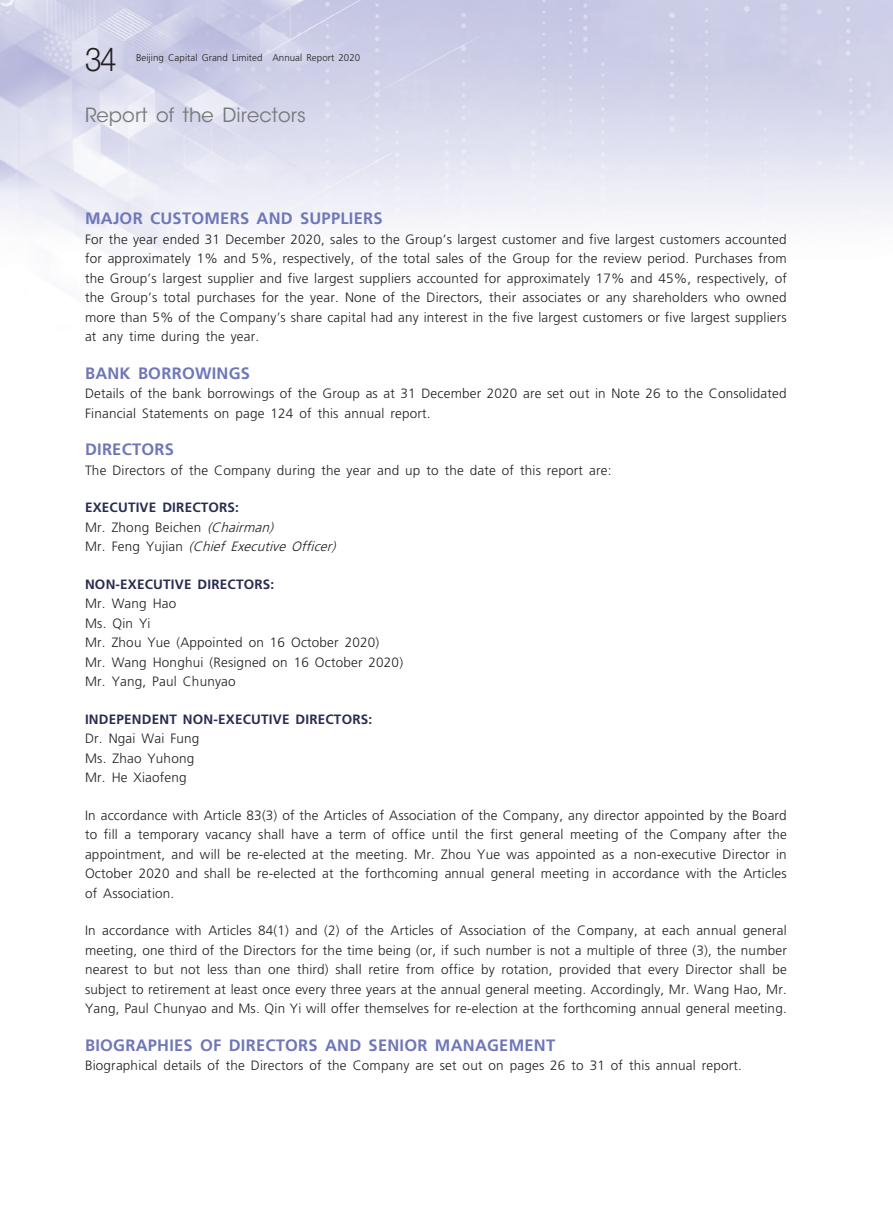
<style>
.page{position:relative;width:893px;height:1212px;background:#fff}
.page>*{position:absolute;margin:0;border:0;box-sizing:border-box;transform-origin:0 0}
.t1{font:300 33px "Helvetica Neue LT Std";color:#231f20;scale:.9 1}
.t2{font:19.5px "ITC Avant Garde Std";letter-spacing:.005em;color:#76787b}
._03_H1{font:700 16.5px "Frutiger LT Std";letter-spacing:.015em;color:#6f77b9}
._11_P0{font:300 13.5px/19.5px "Frutiger LT Std";letter-spacing:.015em;color:#231f20;text-align:justify}
._04___H2{font:700 13.5px "Frutiger LT Std";letter-spacing:.015em;color:#2a2c51}
._11_P0-2{font:italic 300 13.5px "Frutiger LT Std";color:#231f20}
.t3{font:300 9.75px "Frutiger LT Std";letter-spacing:.005em;color:#231f20}
.s1{font-style:italic}
.s2{font-style:normal}
</style>
<div class="page">
<img style="left:0;top:0;width:893px;height:253px">
<h1 class="t1" style="left:85px;top:39px;width:37px">34</h1>
<h2 class="t2" style="left:85px;top:103px;width:222px">Report of the Directors</h2>
<p class="t3" style="left:136px;top:52px;width:226px">Beijing Capital Grand Limited Annual Report 2020</p>
<p class="_03_H1" style="left:85px;top:209px;width:299px">MAJOR CUSTOMERS AND SUPPLIERS</p>
<p class="_11_P0" style="left:85px;top:230px;width:703px">For the year ended 31 December 2020, sales to the Group’s largest customer and five largest customers accounted for approximately 1% and 5%, respectively, of the total sales of the Group for the review period. Purchases from the Group’s largest supplier and five largest suppliers accounted for approximately 17% and 45%, respectively, of the Group’s total purchases for the year. None of the Directors, their associates or any shareholders who owned more than 5% of the Company’s share capital had any interest in the five largest customers or five largest suppliers at any time during the year.</p>
<p class="_03_H1" style="left:85px;top:363px;width:167px">BANK BORROWINGS</p>
<p class="_11_P0" style="left:85px;top:384px;width:703px">Details of the bank borrowings of the Group as at 31 December 2020 are set out in Note 26 to the Consolidated<br>Financial Statements on page 124 of this annual report.</p>
<p class="_03_H1" style="left:85px;top:440px;width:90px">DIRECTORS</p>
<p class="_11_P0" style="left:85px;top:461px;width:528px">The Directors of the Company during the year and up to the date of this report are:</p>
<p class="_04___H2" style="left:85px;top:500px;width:156px">EXECUTIVE DIRECTORS:</p>
<p class="_11_P0" style="left:85px;top:518px;width:193px">Mr. Zhong Beichen <span class="s1">(Chairman)</span></p>
<p class="_11_P0-2" style="left:85px;top:539px;width:256px"><span class="s2">M r . F e n g Y u j i a n</span> (Chief Executive Officer)</p>
<p class="_04___H2" style="left:85px;top:576px;width:191px">NON-EXECUTIVE DIRECTORS:</p>
<p class="_11_P0" style="left:85px;top:594px;width:93px">Mr. Wang Hao</p>
<p class="_11_P0" style="left:85px;top:614px;width:67px">Ms. Qin Yi</p>
<p class="_11_P0" style="left:85px;top:633px;width:296px">Mr. Zhou Yue (Appointed on 16 October 2020)</p>
<p class="_11_P0" style="left:85px;top:653px;width:320px">Mr. Wang Honghui (Resigned on 16 October 2020)</p>
<p class="_11_P0" style="left:85px;top:672px;width:152px">Mr. Yang, Paul Chunyao</p>
<p class="_04___H2" style="left:85px;top:711px;width:289px">INDEPENDENT NON-EXECUTIVE DIRECTORS:</p>
<p class="_11_P0" style="left:85px;top:729px;width:116px">Dr. Ngai Wai Fung</p>
<p class="_11_P0" style="left:85px;top:749px;width:111px">Ms. Zhao Yuhong</p>
<p class="_11_P0" style="left:85px;top:768px;width:103px">Mr. He Xiaofeng</p>
<p class="_11_P0" style="left:85px;top:806px;width:703px">In accordance with Article 83(3) of the Articles of Association of the Company, any director appointed by the Board to fill a temporary vacancy shall have a term of office until the first general meeting of the Company after the appointment, and will be re-elected at the meeting. Mr. Zhou Yue was appointed as a non-executive Director in October 2020 and shall be re-elected at the forthcoming annual general meeting in accordance with the Articles of Association.</p>
<p class="_11_P0" style="left:85px;top:921px;width:703px">In accordance with Articles 84(1) and (2) of the Articles of Association of the Company, at each annual general meeting, one third of the Directors for the time being (or, if such number is not a multiple of three (3), the number nearest to but not less than one third) shall retire from office by rotation, provided that every Director shall be subject to retirement at least once every three years at the annual general meeting. Accordingly, Mr. Wang Hao, Mr.<br>Yang, Paul Chunyao and Ms. Qin Yi will offer themselves for re-election at the forthcoming annual general meeting.</p>
<p class="_03_H1" style="left:85px;top:1035px;width:472px">BIOGRAPHIES OF DIRECTORS AND SENIOR MANAGEMENT</p>
<p class="_11_P0" style="left:85px;top:1056px;width:658px">Biographical details of the Directors of the Company are set out on pages 26 to 31 of this annual report.</p>
</div>
